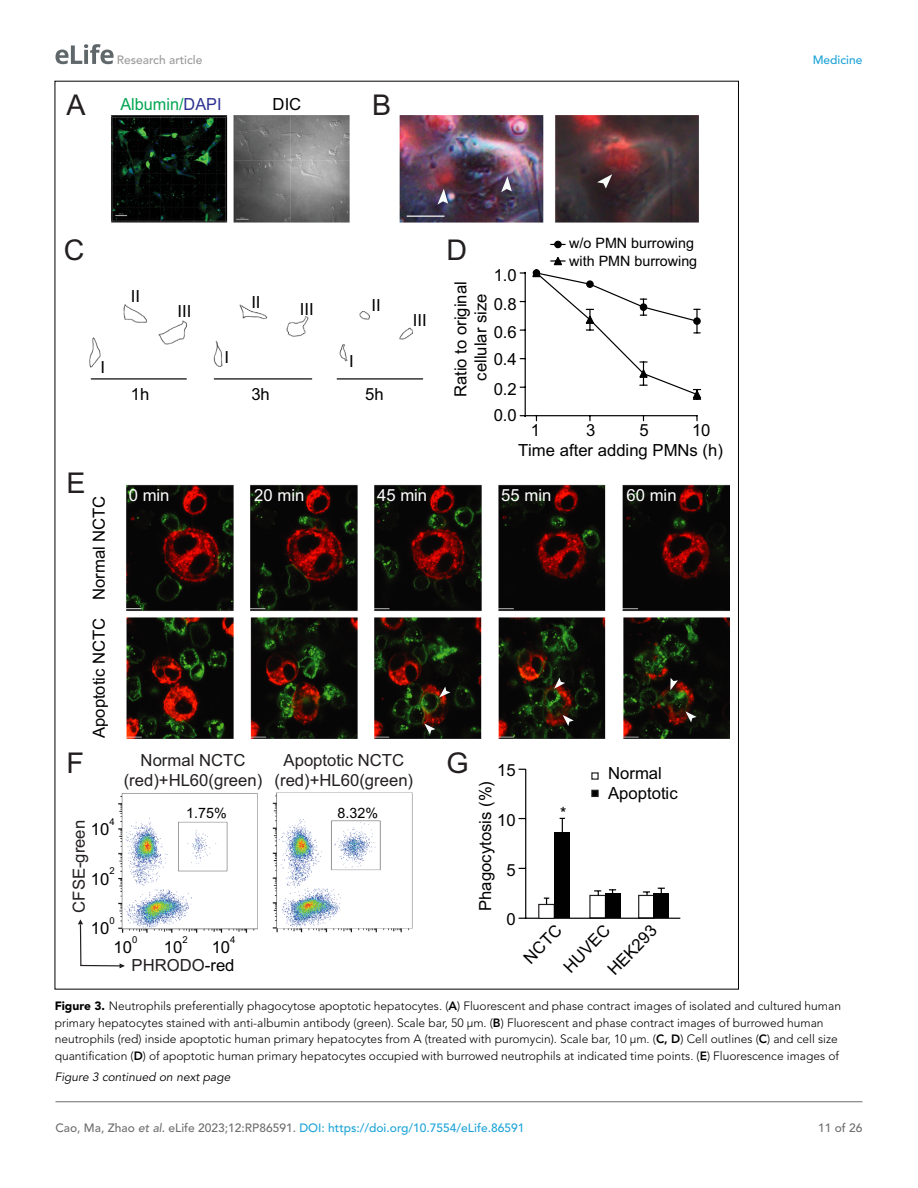
<style>
.page{position:relative;width:918px;height:1188px;background:#fff}
.page>*{position:absolute;margin:0;border:0;box-sizing:border-box;transform-origin:0 0}
.t1{font:28.65px "Arial";color:#231f20}
.t2{font:16.65px/35px "Arial";color:#010101}
.t3{font:16.65px/20px "Arial";color:#231f20;text-align:center}
.t4{font:16.65px "Arial";color:#fff}
.t5{font:16.65px "Arial";color:#00a651}
.t6{font:14.25px/18.1px "Arial";color:#010101}
.t7{font:300 12px/16.5px "Avenir LT Std";color:#000}
.t8{font:500 12px "Avenir LT Std";color:#1ea4d7}
.t9{font:italic 12px "Avenir LT Std";color:#000}
.t10{font:500 12px "Avenir LT Std";color:#9a9a9a}
.t11{font:500 12px "Avenir LT Std";color:#6e6e70}
.t12{font:9.6px "Arial";color:#010101}
.s1{color:#2e3192}
.s2{color:#010101}
.s3{font-weight:900}
.s4{font-weight:800}
.s5{color:#6e6e70}
.s6{font-style:italic;color:#6e6e70}
</style>
<div class="page">
<svg style="left:55px;top:44px;width:59px;height:20px"></svg>
<hr style="left:56px;top:1101px;width:806px;height:1px;background:#6e6e70">
<img style="left:89px;top:116px;width:640px;height:817px">
<svg style="left:78px;top:918px;width:48px;height:51px"></svg>
<svg style="left:439px;top:687px;width:11px;height:10px"></svg>
<svg style="left:424px;top:724px;width:11px;height:11px"></svg>
<svg style="left:670px;top:678px;width:8px;height:12px"></svg>
<svg style="left:685px;top:711px;width:12px;height:11px"></svg>
<svg style="left:554px;top:678px;width:11px;height:11px"></svg>
<svg style="left:563px;top:715px;width:11px;height:11px"></svg>
<svg style="left:591px;top:772px;width:8px;height:8px"></svg>
<div style="left:591px;top:790px;width:8px;height:7px;background:#010101;border:1px solid #231f20"></div>
<div style="left:589px;top:895px;width:17px;height:24px;background:#fff;border:1px solid #231f20"></div>
<div style="left:605px;top:894px;width:15px;height:24px;background:#010101"></div>
<div style="left:638px;top:895px;width:17px;height:24px;background:#fff;border:1px solid #231f20"></div>
<div style="left:654px;top:894px;width:15px;height:24px;background:#010101"></div>
<svg style="left:594px;top:890px;width:7px;height:6px"></svg>
<svg style="left:609px;top:889px;width:7px;height:5px"></svg>
<svg style="left:643px;top:891px;width:7px;height:4px"></svg>
<svg style="left:658px;top:888px;width:7px;height:6px"></svg>
<hr style="left:525px;top:769px;width:1px;height:149px;background:#010101">
<hr style="left:526px;top:918px;width:154px;height:1px;background:#010101">
<div style="left:538px;top:904px;width:17px;height:15px;background:#fff;border:1px solid #231f20"></div>
<div style="left:555px;top:832px;width:15px;height:86px;background:#010101"></div>
<svg style="left:544px;top:898px;width:5px;height:6px"></svg>
<svg style="left:560px;top:818px;width:5px;height:14px"></svg>
<svg style="left:597px;top:174px;width:15px;height:14px"></svg>
<svg style="left:501px;top:176px;width:11px;height:16px"></svg>
<svg style="left:437px;top:189px;width:11px;height:16px"></svg>
<hr style="left:525px;top:415px;width:172px;height:1px;background:#010101">
<hr style="left:525px;top:272px;width:1px;height:144px;background:#010101">
<svg style="left:531px;top:256px;width:172px;height:144px"></svg>
<svg style="left:550px;top:240px;width:16px;height:9px"></svg>
<hr style="left:91px;top:378px;width:95px;height:2px;background:#010101">
<hr style="left:214px;top:378px;width:98px;height:2px;background:#010101">
<hr style="left:337px;top:378px;width:86px;height:2px;background:#010101">
<hr style="left:407px;top:216px;width:37px;height:1px;background:#fff">
<h1 class="t1" style="left:66px;top:85px;width:21px">A</h1>
<p class="t10" style="left:117px;top:53px;width:87px">Research article</p>
<p class="t8" style="left:813px;top:53px;width:51px">Medicine</p>
<h2 class="t5" style="left:120px;top:92px;width:103px">Albumin/<span class="s1">DAPI</span></h2>
<h2 class="t2" style="left:273px;top:86px;width:30px">DIC</h2>
<h1 class="t1" style="left:372px;top:85px;width:21px">B</h1>
<h1 class="t1" style="left:64px;top:230px;width:22px">C</h1>
<h1 class="t1" style="left:447px;top:230px;width:22px">D</h1>
<h2 class="t2" style="left:101px;top:349px;width:6px">I</h2>
<h2 class="t2" style="left:131px;top:278px;width:11px">II</h2>
<h2 class="t2" style="left:178px;top:294px;width:15px">III</h2>
<h2 class="t2" style="left:224px;top:340px;width:6px">I</h2>
<h2 class="t2" style="left:251px;top:284px;width:11px">II</h2>
<h2 class="t2" style="left:300px;top:291px;width:15px">III</h2>
<h2 class="t2" style="left:349px;top:344px;width:6px">I</h2>
<h2 class="t2" style="left:371px;top:287px;width:11px">II</h2>
<h2 class="t2" style="left:131px;top:377px;width:20px">1h</h2>
<h2 class="t2" style="left:251px;top:377px;width:20px">3h</h2>
<h2 class="t2" style="left:365px;top:377px;width:20px">5h</h2>
<h2 class="t2" style="left:413px;top:303px;width:15px">III</h2>
<h2 class="t2" style="left:494px;top:261px;width:25px;line-height:28.3px">1.0<br>0.8</h2>
<h2 class="t2" style="left:451px;top:397px;width:117px;line-height:20px;text-align:center;rotate:-90deg">Ratio to original cellular size</h2>
<h2 class="t2" style="left:494px;top:318px;width:25px;line-height:27px">0.6<br>0.4</h2>
<h2 class="t2" style="left:494px;top:376px;width:25px;line-height:26.2px">0.2<br>0.0</h2>
<p class="t6" style="left:569px;top:234px;width:129px">w/o PMN burrowing with PMN burrowing</p>
<h2 class="t2" style="left:531px;top:413px;width:11px">1</h2>
<h2 class="t2" style="left:692px;top:413px;width:20px">10</h2>
<h2 class="t2" style="left:586px;top:413px;width:11px">3</h2>
<h2 class="t2" style="left:640px;top:413px;width:11px">5</h2>
<h1 class="t1" style="left:66px;top:463px;width:21px">E</h1>
<h2 class="t2" style="left:81px;top:600px;width:106px;rotate:-90deg">Normal NCTC</h2>
<h2 class="t2" style="left:81px;top:738px;width:122px;rotate:-90deg">Apoptotic NCTC</h2>
<h2 class="t2" style="left:518px;top:432px;width:206px">Time after adding PMNs (h)</h2>
<h2 class="t4" style="left:129px;top:484px;width:42px">0 min</h2>
<h2 class="t4" style="left:254px;top:484px;width:52px">20 min</h2>
<h2 class="t4" style="left:377px;top:484px;width:52px">45 min</h2>
<h2 class="t4" style="left:501px;top:484px;width:52px">55 min</h2>
<h2 class="t4" style="left:627px;top:484px;width:52px">60 min</h2>
<h1 class="t1" style="left:66px;top:744px;width:19px">F</h1>
<p class="t12" style="left:109px;top:815px;width:7px">4</p>
<h2 class="t3" style="left:69px;top:913px;width:94px;rotate:-90deg">CFSE-green</h2>
<h2 class="t2" style="left:91px;top:812px;width:20px">10</h2>
<p class="t12" style="left:109px;top:864px;width:7px">2</p>
<h2 class="t2" style="left:91px;top:861px;width:20px">10</h2>
<h2 class="t3" style="left:124px;top:750px;width:140px">Normal NCTC (red)+HL60(green)</h2>
<h2 class="t3" style="left:275px;top:750px;width:140px">Apoptotic NCTC (red)+HL60(green)</h2>
<p class="t6" style="left:186px;top:804px;width:42px">1.75%</p>
<p class="t6" style="left:338px;top:804px;width:42px">8.32%</p>
<p class="t12" style="left:109px;top:914px;width:7px">0</p>
<h2 class="t2" style="left:91px;top:911px;width:20px">10</h2>
<p class="t12" style="left:132px;top:933px;width:7px">0</p>
<h2 class="t2" style="left:114px;top:930px;width:20px">10</h2>
<p class="t12" style="left:182px;top:933px;width:7px">2</p>
<h2 class="t2" style="left:164px;top:930px;width:20px">10</h2>
<p class="t12" style="left:230px;top:933px;width:7px">4</p>
<h2 class="t2" style="left:212px;top:930px;width:20px">10</h2>
<h2 class="t3" style="left:132px;top:955px;width:104px">PHRODO<span class="s2">-red</span></h2>
<h1 class="t1" style="left:447px;top:744px;width:24px">G</h1>
<h2 class="t2" style="left:497px;top:753px;width:20px">15</h2>
<h2 class="t2" style="left:468px;top:911px;width:131px;rotate:-90deg">Phagocytosis (%)</h2>
<h2 class="t2" style="left:497px;top:803px;width:20px">10</h2>
<h2 class="t2" style="left:507px;top:852px;width:11px">5</h2>
<h2 class="t2" style="left:507px;top:902px;width:11px">0</h2>
<h2 class="t2" style="left:560px;top:795px;width:8px">*</h2>
<h2 class="t2" style="left:608px;top:764px;width:71px;line-height:19.5px">Normal<br>Apoptotic</h2>
<h2 class="t2" style="left:529px;top:933px;width:60px;text-indent:-21px;rotate:-46deg">NCTC<br>HUVEC</h2>
<h2 class="t2" style="left:598px;top:960px;width:64px;rotate:-46deg">HEK293</h2>
<p class="t7" style="left:55px;top:998px;width:788px"><span class="s3">Figure 3.</span> Neutrophils preferentially phagocytose apoptotic hepatocytes. (<span class="s4">A</span>) Fluorescent and phase contract images of isolated and cultured human primary hepatocytes stained with anti-albumin antibody (green). Scale bar, 50 µm. (<span class="s4">B</span>) Fluorescent and phase contract images of burrowed human neutrophils (red) inside apoptotic human primary hepatocytes from A (treated with puromycin). Scale bar, 10 µm. (<span class="s4">C, D</span>) Cell outlines (<span class="s4">C</span>) and cell size quantification (<span class="s4">D</span>) of apoptotic human primary hepatocytes occupied with burrowed neutrophils at indicated time points. (<span class="s4">E</span>) Fluorescence images of</p>
<p class="t9" style="left:55px;top:1070px;width:177px">Figure 3 continued on next page</p>
<p class="t8" style="left:56px;top:1121px;width:470px"><span class="s5">Cao, Ma, Zhao</span> <span class="s6">et al</span><span class="s5">. eLife 2023;12:RP86591.</span> DOI: https://doi.org/10.7554/eLife.86591</p>
<p class="t11" style="left:818px;top:1121px;width:46px">11 of 26</p>
</div>
